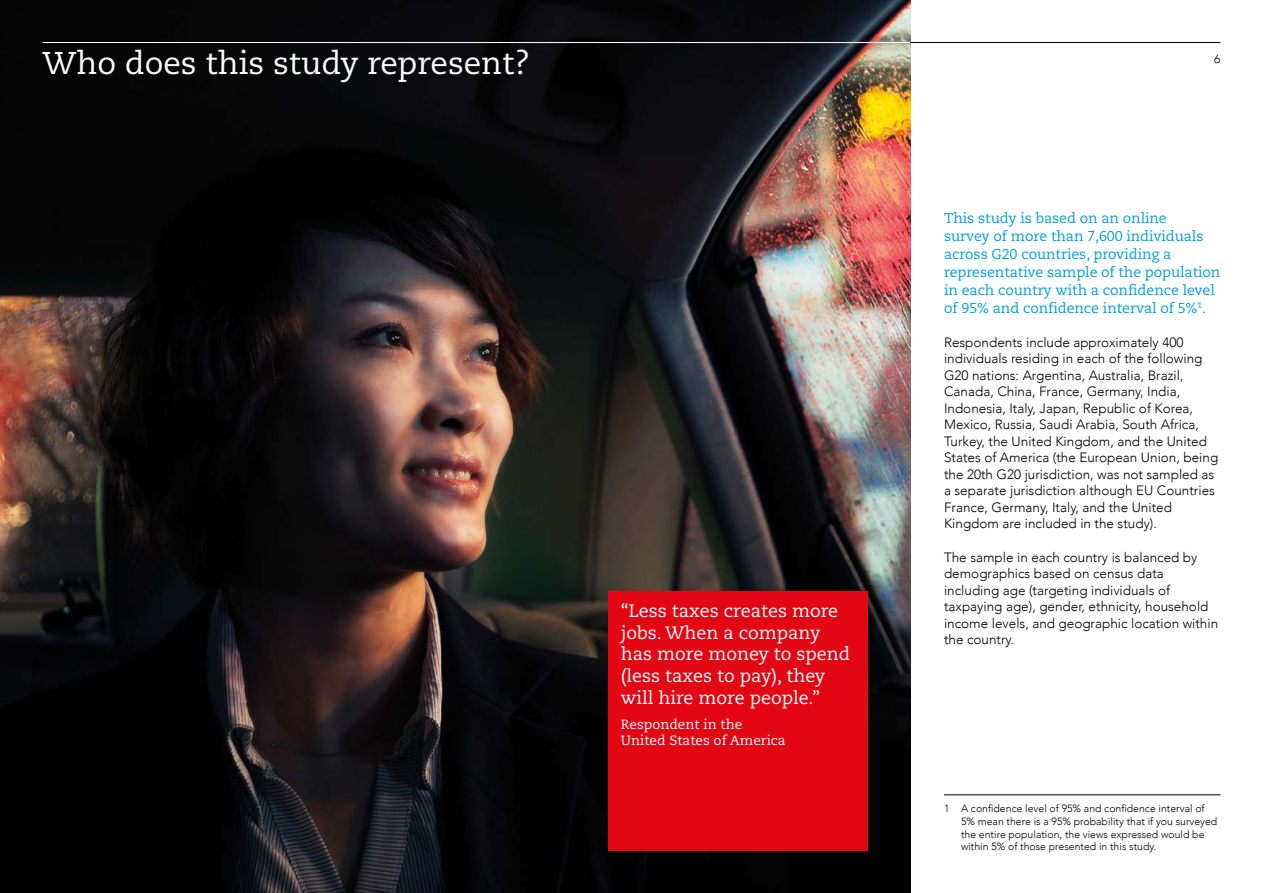
<style>
.page{position:relative;width:1263px;height:893px;background:#fff}
.page>*{position:absolute;margin:0;border:0;box-sizing:border-box;transform-origin:0 0}
.t1{font:31.5px "Caecilia";color:#fff}
.t2{font:18px/21.8px "Caecilia";color:#fff}
.t3{font:14.25px/18px "Caecilia";letter-spacing:-.005em;color:#00a1e0}
.t4{font:300 13.5px/16.5px "Avenir";color:#000}
.t5{font:13.5px/16.5px "Caecilia";color:#fff}
.t6{font:300 12px "Avenir";color:#000}
.t7{font:300 10.5px/12.8px "Avenir";color:#000}
</style>
<div class="page">
<img style="left:0;top:0;width:910px;height:893px">
<hr style="left:43px;top:42px;width:867px;height:1px;background:#fff">
<hr style="left:910px;top:42px;width:310px;height:1px;background:#000">
<hr style="left:944px;top:794px;width:276px;height:1px;background:#000">
<div style="left:608px;top:591px;width:259px;height:259px;background:#e30613"></div>
<h1 class="t1" style="left:43px;top:45px;width:489px">Who does this study represent?</h1>
<p class="t6" style="left:1214px;top:52px;width:8px">6</p>
<h2 class="t2" style="left:621px;top:600px;width:231px">“Less taxes creates more jobs. When a company has more money to spend (less taxes to pay), they will hire more people.”</h2>
<p class="t5" style="left:621px;top:716px;width:166px">Respondent in the<br>United States of America</p>
<p class="t3" style="left:944px;top:209px;width:278px">This study is based on an online<br>survey of more than 7,600 individuals across G20 countries, providing a representative sample of the population in each country with a confidence level of 95% and confidence interval of 5%<sup>1</sup>.</p>
<p class="t4" style="left:944px;top:334px;width:276px">Respondents include approximately 400 individuals residing in each of the following G20 nations: Argentina, Australia, Brazil, Canada, China, France, Germany, India, Indonesia, Italy, Japan, Republic of Korea, Mexico, Russia, Saudi Arabia, South Africa, Turkey, the United Kingdom, and the United States of America (the European Union, being the 20th G20 jurisdiction, was not sampled as a separate jurisdiction although EU Countries France, Germany, Italy, and the United Kingdom are included in the study).</p>
<p class="t4" style="left:944px;top:549px;width:276px">The sample in each country is balanced by demographics based on census data including age (targeting individuals of taxpaying age), gender, ethnicity, household income levels, and geographic location within the country.</p>
<p class="t7" style="left:961px;top:802px;width:258px;text-indent:-17px">1 A confidence level of 95% and confidence interval of 5% mean there is a 95% probability that if you surveyed the entire population, the views expressed would be within 5% of those presented in this study.</p>
</div>
